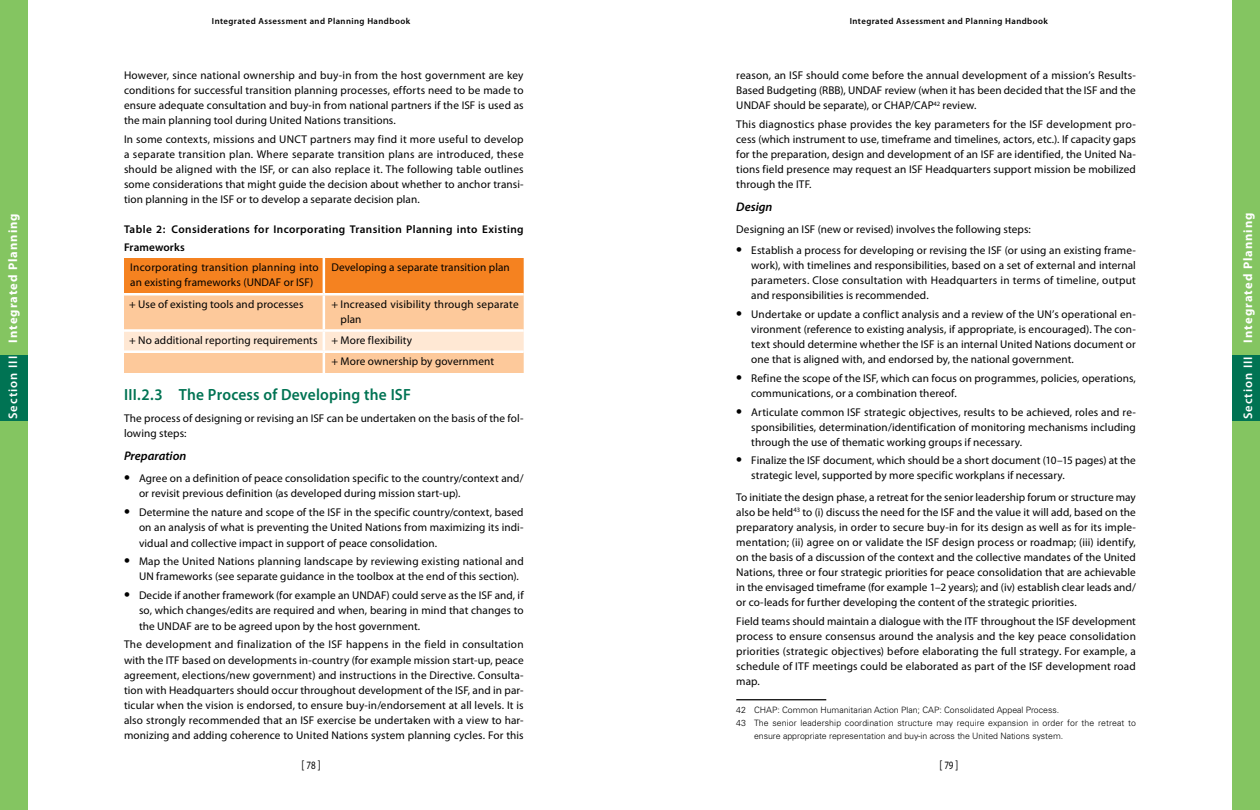
<style>
.page{position:relative;width:1260px;height:810px;background:#fff}
.page>*{position:absolute;margin:0;border:0;box-sizing:border-box;transform-origin:0 0}
.t1{font:600 16.25px "Myriad Pro";letter-spacing:.015em;color:#007353;scale:.95 1}
.t2{font:700 12.5px "Myriad Pro";letter-spacing:.08em;color:#fff}
.t3{font:italic 600 12.5px "Myriad Pro";color:#000}
.t4{font:12.5px "Myriad Pro";color:#000;scale:.8 1}
.t5{font:11.25px/15px "Myriad Pro";letter-spacing:.01em;color:#000;text-align:justify}
.t6{font:600 11.25px/17.5px "Myriad Pro";letter-spacing:.035em;color:#000}
.t7{font:300 8.75px "Univers LT Std";color:#000}
.t8{font:600 8.75px "Myriad Pro";letter-spacing:.05em;color:#000}
.s1{font-weight:700;font-size:17.5px}
.s2{font-weight:600}
.s3{font-size:11.25px}
</style>
<div class="page">
<div style="left:0;top:0;width:28px;height:810px;background:#84c561"></div>
<div style="left:1232px;top:0;width:28px;height:810px;background:#84c561"></div>
<div style="left:0;top:355px;width:28px;height:65px;background:#007353"></div>
<div style="left:1232px;top:355px;width:28px;height:65px;background:#007353"></div>
<svg style="left:124px;top:258px;width:400px;height:115px;background:#fbbc86"></svg>
<hr style="left:323px;top:353px;width:2px;height:20px;background:#fff">
<hr style="left:736px;top:699px;width:90px;height:1px;background:#000">
<p class="t8" style="left:212px;top:16px;width:200px">Integrated Assessment and Planning Handbook</p>
<p class="t8" style="left:850px;top:16px;width:200px">Integrated Assessment and Planning Handbook</p>
<p class="t5" style="left:124px;top:68px;width:401px">However, since national ownership and buy-in from the host government are key conditions for successful transition planning processes, efforts need to be made to ensure adequate consultation and buy-in from national partners if the ISF is used as the main planning tool during United Nations transitions.</p>
<p class="t5" style="left:124px;top:132px;width:401px">In some contexts, missions and UNCT partners may find it more useful to develop a separate transition plan. Where separate transition plans are introduced, these should be aligned with the ISF, or can also replace it. The following table outlines some considerations that might guide the decision about whether to anchor transi&shy;tion planning in the ISF or to develop a separate decision plan.</p>
<p class="t6" style="left:124px;top:220px;width:401px">Table 2: Considerations for Incorporating Transition Planning into Existing<br>Frameworks</p>
<p class="t5" style="left:130px;top:260px;width:190px">Incorporating transition planning into an existing frameworks (UNDAF or ISF)</p>
<p class="t5" style="left:331px;top:260px;width:180px">Developing a separate transition plan</p>
<p class="t5" style="left:129px;top:296px;width:176px">+ Use of existing tools and processes</p>
<p class="t5" style="left:341px;top:296px;width:180px;text-indent:-9px">+ Increased visibility through separate plan</p>
<p class="t5" style="left:331px;top:329px;width:164px;line-height:21.2px;text-indent:-202px">+ No additional reporting requirements + More flexibility<br>+ More ownership by government</p>
<h1 class="t1" style="left:124px;top:384px;width:304px">III.2.3 The Process of Developing the ISF</h1>
<p class="t5" style="left:124px;top:410px;width:401px">The process of designing or revising an ISF can be undertaken on the basis of the fol&shy;lowing steps:</p>
<p class="t3" style="left:124px;top:448px;width:64px">Preparation</p>
<p class="t5" style="left:139px;top:471px;width:386px;text-indent:-15px"><span class="s1">•</span> Agree on a definition of peace consolidation specific to the country/context and/ or revisit previous definition (as developed during mission start-up).</p>
<p class="t5" style="left:139px;top:505px;width:386px;text-indent:-15px"><span class="s1">•</span> Determine the nature and scope of the ISF in the specific country/context, based on an analysis of what is preventing the United Nations from maximizing its indi&shy;vidual and collective impact in support of peace consolidation.</p>
<p class="t5" style="left:139px;top:554px;width:386px;text-indent:-15px"><span class="s1">•</span> Map the United Nations planning landscape by reviewing existing national and<br>UN frameworks (see separate guidance in the toolbox at the end of this section).</p>
<p class="t5" style="left:139px;top:588px;width:386px;text-indent:-15px"><span class="s1">•</span> Decide if another framework (for example an UNDAF) could serve as the ISF and, if so, which changes/edits are required and when, bearing in mind that changes to the UNDAF are to be agreed upon by the host government.</p>
<p class="t5" style="left:124px;top:637px;width:401px">The development and finalization of the ISF happens in the field in consultation with the ITF based on developments in-country (for example mission start-up, peace agreement, elections/new government) and instructions in the Directive. Consulta&shy;tion with Headquarters should occur throughout development of the ISF, and in par&shy;ticular when the vision is endorsed, to ensure buy-in/endorsement at all levels. It is also strongly recommended that an ISF exercise be undertaken with a view to har&shy;monizing and adding coherence to United Nations system planning cycles. For this</p>
<p class="t5" style="left:736px;top:68px;width:401px">reason, an ISF should come before the annual development of a mission’s Results-Based Budgeting (RBB), UNDAF review (when it has been decided that the ISF and the UNDAF should be separate), or CHAP/CAP<sup>42</sup> review.</p>
<p class="t5" style="left:736px;top:117px;width:401px">This diagnostics phase provides the key parameters for the ISF development pro&shy;cess (which instrument to use, timeframe and timelines, actors, etc.). If capacity gaps for the preparation, design and development of an ISF are identified, the United Na&shy;tions field presence may request an ISF Headquarters support mission be mobilized through the ITF.</p>
<p class="t3" style="left:736px;top:198px;width:38px">Design</p>
<p class="t5" style="left:736px;top:222px;width:296px">Designing an ISF (new or revised) involves the following steps:</p>
<p class="t5" style="left:751px;top:243px;width:386px;text-indent:-15px"><span class="s1">•</span> Establish a process for developing or revising the ISF (or using an existing frame&shy;work), with timelines and responsibilities, based on a set of external and internal parameters. Close consultation with Headquarters in terms of timeline, output and responsibilities is recommended.</p>
<p class="t5" style="left:751px;top:307px;width:386px;text-indent:-15px"><span class="s1">•</span> Undertake or update a conflict analysis and a review of the UN’s operational en&shy;vironment (reference to existing analysis, if appropriate, is encouraged). The con&shy;text should determine whether the ISF is an internal United Nations document or one that is aligned with, and endorsed by, the national government.</p>
<p class="t5" style="left:751px;top:370px;width:386px;text-indent:-15px"><span class="s1">•</span> Refine the scope of the ISF, which can focus on programmes, policies, operations, communications, or a combination thereof.</p>
<p class="t5" style="left:751px;top:404px;width:386px;text-indent:-15px"><span class="s1">•</span> Articulate common ISF strategic objectives, results to be achieved, roles and re&shy;sponsibilities, determination/identification of monitoring mechanisms including through the use of thematic working groups if necessary.</p>
<p class="t5" style="left:751px;top:453px;width:386px;text-indent:-15px"><span class="s1">•</span> Finalize the ISF document, which should be a short document (10–15 pages) at the strategic level, supported by more specific workplans if necessary.</p>
<p class="t5" style="left:736px;top:489px;width:401px">To initiate the design phase, a retreat for the senior leadership forum or structure may also be held<sup>43</sup> to (i) discuss the need for the ISF and the value it will add, based on the preparatory analysis, in order to secure buy-in for its design as well as for its imple&shy;mentation; (ii) agree on or validate the ISF design process or roadmap; (iii) identify, on the basis of a discussion of the context and the collective mandates of the United Nations, three or four strategic priorities for peace consolidation that are achievable in the envisaged timeframe (for example 1–2 years); and (iv) establish clear leads and/ or co-leads for further developing the content of the strategic priorities.</p>
<p class="t5" style="left:736px;top:613px;width:401px">Field teams should maintain a dialogue with the ITF throughout the ISF development process to ensure consensus around the analysis and the key peace consolidation priorities (strategic objectives) before elaborating the full strategy. For example, a schedule of ITF meetings could be elaborated as part of the ISF development road map.</p>
<p class="t7" style="left:736px;top:705px;width:324px">42 CHAP: Common Humanitarian Action Plan; CAP: Consolidated Appeal Process.</p>
<p class="t7" style="left:736px;top:718px;width:401px">43 The senior leadership coordination structure may require expansion in order for the retreat to</p>
<p class="t7" style="left:754px;top:731px;width:311px">ensure appropriate representation and buy-in across the United Nations system.</p>
<p class="t2" style="left:5px;top:419px;width:208px;rotate:-90deg"><span class="s2">Section III</span> Integrated Planning</p>
<p class="t2" style="left:1240px;top:419px;width:209px;rotate:-90deg"><span class="s2">Section III</span> Integrated Planning</p>
<p class="t4" style="left:302px;top:757px;width:25px">[ <span class="s3">78</span> ]</p>
<p class="t4" style="left:939px;top:757px;width:25px">[ <span class="s3">79</span> ]</p>
</div>
